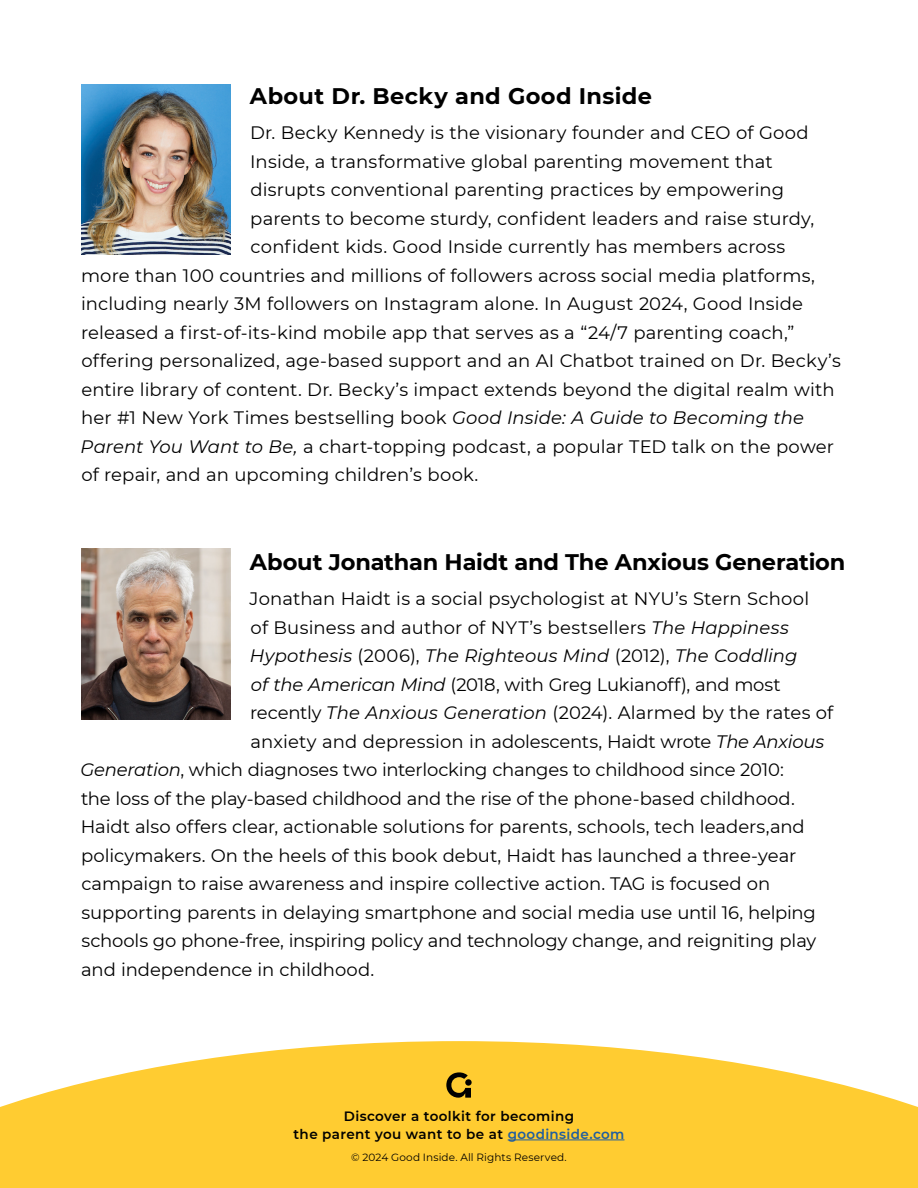
<style>
.page{position:relative;width:918px;height:1188px;background:#fff}
.page>*{position:absolute;margin:0;border:0;box-sizing:border-box;transform-origin:0 0}
.t1{font:700 22.5px "Montserrat";letter-spacing:-.005em;color:#000}
.t2{font:700 22.5px "Montserrat";letter-spacing:.02em;color:#000}
.t3{font:18px "Montserrat";color:#000}
.t4{font:italic 18px "Montserrat";letter-spacing:.005em;color:#000}
.t5{font:600 13.5px/18px "Montserrat";letter-spacing:.03em;color:#000;text-align:center}
.t6{font:10.5px "Montserrat";letter-spacing:.015em;color:#000}
.s1{font-style:italic}
.s2{font-style:normal}
.s3{color:#215e9e}
</style>
<div class="page">
<svg style="left:0;top:1041px;width:918px;height:147px;fill:#ffcc31"></svg>
<hr style="left:508px;top:1140px;width:116px;height:1px;background:#215e9e">
<svg style="left:446px;top:1072px;width:25px;height:26px"></svg>
<svg style="left:465px;top:1079px;width:7px;height:7px"></svg>
<img style="left:81px;top:84px;width:149px;height:171px">
<img style="left:81px;top:549px;width:149px;height:170px">
<p class="t2" style="left:250px;top:80px;width:404px">About Dr. Becky and Good Inside</p>
<p class="t3" style="left:250px;top:121px;width:560px">Dr. Becky Kennedy is the visionary founder and CEO of Good</p>
<p class="t3" style="left:250px;top:149px;width:524px">Inside, a transformative global parenting movement that</p>
<p class="t3" style="left:251px;top:178px;width:535px">disrupts conventional parenting practices by empowering</p>
<p class="t3" style="left:250px;top:206px;width:565px">parents to become sturdy, confident leaders and raise sturdy,</p>
<p class="t3" style="left:251px;top:235px;width:536px">confident kids. Good Inside currently has members across</p>
<p class="t3" style="left:81px;top:263px;width:736px">more than 100 countries and millions of followers across social media platforms,</p>
<p class="t3" style="left:81px;top:292px;width:724px">including nearly 3M followers on Instagram alone. In August 2024, Good Inside</p>
<p class="t3" style="left:81px;top:320px;width:715px">released a first-of-its-kind mobile app that serves as a “24/7 parenting coach,”</p>
<p class="t3" style="left:81px;top:349px;width:761px">offering personalized, age-based support and an AI Chatbot trained on Dr. Becky’s</p>
<p class="t3" style="left:81px;top:377px;width:755px">entire library of content. Dr. Becky’s impact extends beyond the digital realm with</p>
<p class="t3" style="left:81px;top:406px;width:725px">her #1 New York Times bestselling book <span class="s1">Good Inside: A Guide to Becoming the</span></p>
<p class="t3" style="left:81px;top:434px;width:755px"><span class="s1">Parent You Want to Be,</span> a chart-topping podcast, a popular TED talk on the power</p>
<p class="t3" style="left:81px;top:463px;width:399px">of repair, and an upcoming children’s book.</p>
<p class="t1" style="left:250px;top:546px;width:597px">About Jonathan Haidt and The Anxious Generation</p>
<p class="t3" style="left:250px;top:586px;width:561px">Jonathan Haidt is a social psychologist at NYU’s Stern School</p>
<p class="t3" style="left:251px;top:615px;width:540px">of Business and author of NYT’s bestsellers <span class="s1">The Happiness</span></p>
<p class="t4" style="left:250px;top:643px;width:549px">Hypothesis <span class="s2">(2006),</span> The Righteous Mind <span class="s2">(2012),</span> The Coddling</p>
<p class="t3" style="left:251px;top:672px;width:532px"><span class="s1">of the American Mind</span> (2018, with Greg Lukianoff), and most</p>
<p class="t3" style="left:250px;top:700px;width:585px">recently <span class="s1">The Anxious Generation</span> (2024). Alarmed by the rates of</p>
<p class="t3" style="left:250px;top:729px;width:575px">anxiety and depression in adolescents, Haidt wrote <span class="s1">The Anxious</span></p>
<p class="t3" style="left:81px;top:757px;width:705px"><span class="s1">Generation</span>, which diagnoses two interlocking changes to childhood since 2010:</p>
<p class="t3" style="left:81px;top:786px;width:715px">the loss of the play-based childhood and the rise of the phone-based childhood.</p>
<p class="t3" style="left:81px;top:814px;width:726px">Haidt also offers clear, actionable solutions for parents, schools, tech leaders,and</p>
<p class="t3" style="left:81px;top:843px;width:717px">policymakers. On the heels of this book debut, Haidt has launched a three-year</p>
<p class="t3" style="left:81px;top:871px;width:690px">campaign to raise awareness and inspire collective action. TAG is focused on</p>
<p class="t3" style="left:81px;top:900px;width:736px">supporting parents in delaying smartphone and social media use until 16, helping</p>
<p class="t3" style="left:81px;top:928px;width:736px">schools go phone-free, inspiring policy and technology change, and reigniting play</p>
<p class="t3" style="left:81px;top:957px;width:295px">and independence in childhood.</p>
<p class="t5" style="left:294px;top:1107px;width:332px">Discover a toolkit for becoming<br>the parent you want to be at <span class="s3">goodinside.com</span></p>
<p class="t6" style="left:351px;top:1150px;width:217px">© 2024 Good Inside. All Rights Reserved.</p>
</div>
